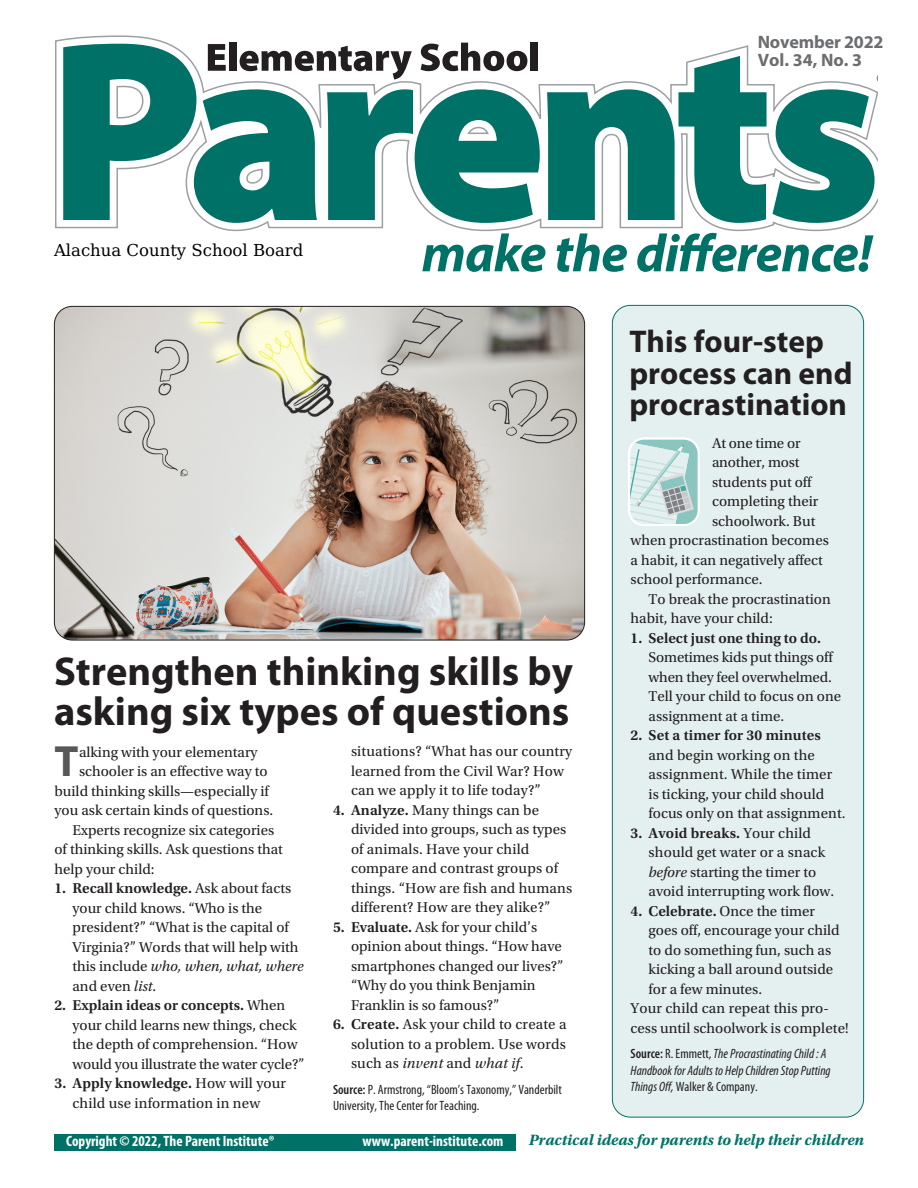
<style>
.page{position:relative;width:918px;height:1188px;background:#fff}
.page>*{position:absolute;margin:0;border:0;box-sizing:border-box;transform-origin:0 0}
.t1{font:700 43.95px "Myriad Pro";color:#57585a}
.t2{font:700 40.5px/40.5px "Myriad Pro";color:#231f20}
.t3{font:700 31.5px/31.5px "Myriad Pro";color:#231f20}
.t4{font:700 18px/18px "Myriad Pro";letter-spacing:-.01em;color:#6c6d70}
.t5{font:16.5px "DejaVu Math Te X Gyre";color:#000}
.t6{font:italic 700 15.75px "Utopia Std";color:#007167}
.t7{font:15px/19.5px "Utopia Std";color:#231f20}
.t8{font:600 15px "Utopia Std";color:#231f20}
.t9{font:700 condensed 15px "Myriad Pro";color:#fff}
.t10{font:italic condensed 13.5px/16.5px "Myriad Pro";color:#231f20}
.t11{font:condensed 13.5px/16.5px "Myriad Pro";color:#231f20}
.s1{font-weight:600}
.s2{font-style:italic}
.s3{font-weight:400}
.s4{font-weight:600;font-style:normal}
.s5{font-style:normal}
</style>
<div class="page">
<div style="left:612px;top:305px;width:252px;height:812px;background:#e4f0ef;border-radius:18px"></div>
<svg style="left:55px;top:35px;width:822px;height:197px"></svg>
<svg style="left:773px;top:89px;width:102px;height:134px"></svg>
<svg style="left:422px;top:233px;width:123px;height:39px"></svg>
<svg style="left:557px;top:233px;width:70px;height:39px"></svg>
<svg style="left:637px;top:233px;width:237px;height:39px"></svg>
<svg style="left:63px;top:43px;width:477px;height:180px"></svg>
<div style="left:531px;top:43px;width:7px;height:28px;background:#231f20"></div>
<svg style="left:628px;top:437px;width:72px;height:89px"></svg>
<div style="left:54px;top:1134px;width:462px;height:16px;background:#007167"></div>
<img style="left:54px;top:306px;width:531px;height:334px">
<p class="t4" style="left:758px;top:32px;width:127px">November 2022<br>Vol. 34, No. 3</p>
<p class="t5" style="left:54px;top:243px;width:251px">Alachua County School Board</p>
<h2 class="t2" style="left:54px;top:650px;width:520px">Strengthen thinking skills by asking six types of questions</h2>
<h1 class="t1" style="left:54px;top:733px;width:26px">T</h1>
<p class="t7" style="left:79px;top:742px;width:180px">alking with your elementary</p>
<p class="t7" style="left:351px;top:742px;width:223px">situations? “What has our country learned from the Civil War? How can we apply it to life today?”</p>
<p class="t7" style="left:351px;top:801px;width:223px;text-indent:-18px"><span class="s1">4. Analyze.</span> Many things can be divided into groups, such as types of animals. Have your child compare and contrast groups of things. “How are fish and humans different? How are they alike?”</p>
<p class="t7" style="left:351px;top:918px;width:214px;text-indent:-18px"><span class="s1">5. Evaluate.</span> Ask for your child’s opinion about things. “How have smartphones changed our lives?” “Why do you think Benjamin<br>Franklin is so famous?”</p>
<p class="t7" style="left:351px;top:1015px;width:217px;text-align:justify;text-indent:-18px"><span class="s1">6. Create.</span> Ask your child to create a solution to a problem. Use words such as <span class="s2">invent</span> and <span class="s2">what if</span>.</p>
<p class="t11" style="left:333px;top:1081px;width:230px"><span class="s1">Source:</span> P. Armstrong, “Bloom’s Taxonomy,” Vanderbilt<br>University, The Center for Teaching.</p>
<p class="t7" style="left:79px;top:762px;width:190px">schooler is an effective way to</p>
<p class="t7" style="left:55px;top:781px;width:216px">build thinking skills—especially if</p>
<p class="t7" style="left:55px;top:801px;width:220px">you ask certain kinds of questions.</p>
<p class="t7" style="left:72px;top:820px;width:203px">Experts recognize six categories</p>
<p class="t7" style="left:54px;top:840px;width:230px">of thinking skills. Ask questions that</p>
<p class="t7" style="left:54px;top:859px;width:102px">help your child:</p>
<p class="t7" style="left:72px;top:879px;width:233px;text-indent:-18px"><span class="s1">1. Recall knowledge.</span> Ask about facts your child knows. “Who is the president?” “What is the capital of<br>Virginia?” Words that will help with this include <span class="s2">who, when, what, where </span>and even <span class="s2">list</span>.</p>
<p class="t7" style="left:72px;top:996px;width:234px;text-indent:-18px"><span class="s1">2. Explain ideas or concepts.</span> When your child learns new things, check the depth of comprehension. “How would you illustrate the water cycle?”</p>
<p class="t7" style="left:54px;top:1074px;width:233px;text-align:center"><span class="s1">3. Apply knowledge.</span> How will your child use information in new</p>
<h3 class="t3" style="left:629px;top:325px;width:225px">This four-step process can end procrastination</h3>
<p class="t7" style="left:712px;top:433px;width:90px">At one time or</p>
<p class="t7" style="left:712px;top:453px;width:89px">another, most</p>
<p class="t7" style="left:712px;top:472px;width:101px">students put off</p>
<p class="t7" style="left:712px;top:492px;width:108px">completing their</p>
<p class="t7" style="left:712px;top:511px;width:105px">schoolwork. But</p>
<p class="t7" style="left:631px;top:531px;width:200px">when procrastination becomes</p>
<p class="t7" style="left:631px;top:550px;width:194px">a habit, it can negatively affect</p>
<p class="t7" style="left:631px;top:570px;width:133px">school performance.</p>
<p class="t7" style="left:649px;top:589px;width:184px">To break the procrastination</p>
<p class="t7" style="left:631px;top:609px;width:144px">habit, have your child:</p>
<p class="t8" style="left:631px;top:629px;width:192px">1. Select just one thing to do.</p>
<p class="t7" style="left:649px;top:648px;width:194px">Sometimes kids put things off when they feel overwhelmed.<br>Tell your child to focus on one assignment at a time.</p>
<p class="t8" style="left:631px;top:727px;width:192px">2. Set a timer for 30 minutes</p>
<p class="t7" style="left:649px;top:745px;width:199px">and begin working on the assignment. While the timer is ticking, your child should focus only on that assignment.</p>
<p class="t7" style="left:649px;top:823px;width:187px;text-indent:-18px"><span class="s1">3. Avoid breaks.</span> Your child should get water or a snack <span class="s2">before</span> starting the timer to avoid interrupting work flow.</p>
<p class="t8" style="left:631px;top:902px;width:186px">4. Celebrate. <span class="s3">Once the timer</span></p>
<p class="t7" style="left:649px;top:921px;width:193px">goes off, encourage your child</p>
<p class="t7" style="left:649px;top:940px;width:184px">to do something fun, such as</p>
<p class="t7" style="left:649px;top:960px;width:186px">kicking a ball around outside</p>
<p class="t7" style="left:649px;top:979px;width:115px">for a few minutes.</p>
<p class="t7" style="left:631px;top:999px;width:200px">Your child can repeat this pro-</p>
<p class="t7" style="left:631px;top:1018px;width:220px">cess until schoolwork is complete!</p>
<p class="t10" style="left:631px;top:1045px;width:202px"><span class="s4">Source:</span> <span class="s5">R. Emmett,</span> The Procrastinating Child : A<br>Handbook for Adults to Help Children Stop Putting<br>Things Off, <span class="s5">Walker &amp; Company.</span></p>
<p class="t9" style="left:66px;top:1132px;width:210px">Copyright © 2022, The Parent Institute®</p>
<p class="t9" style="left:363px;top:1132px;width:142px">www.parent-institute.com</p>
<p class="t6" style="left:529px;top:1131px;width:337px">Practical ideas for parents to help their children</p>
</div>
